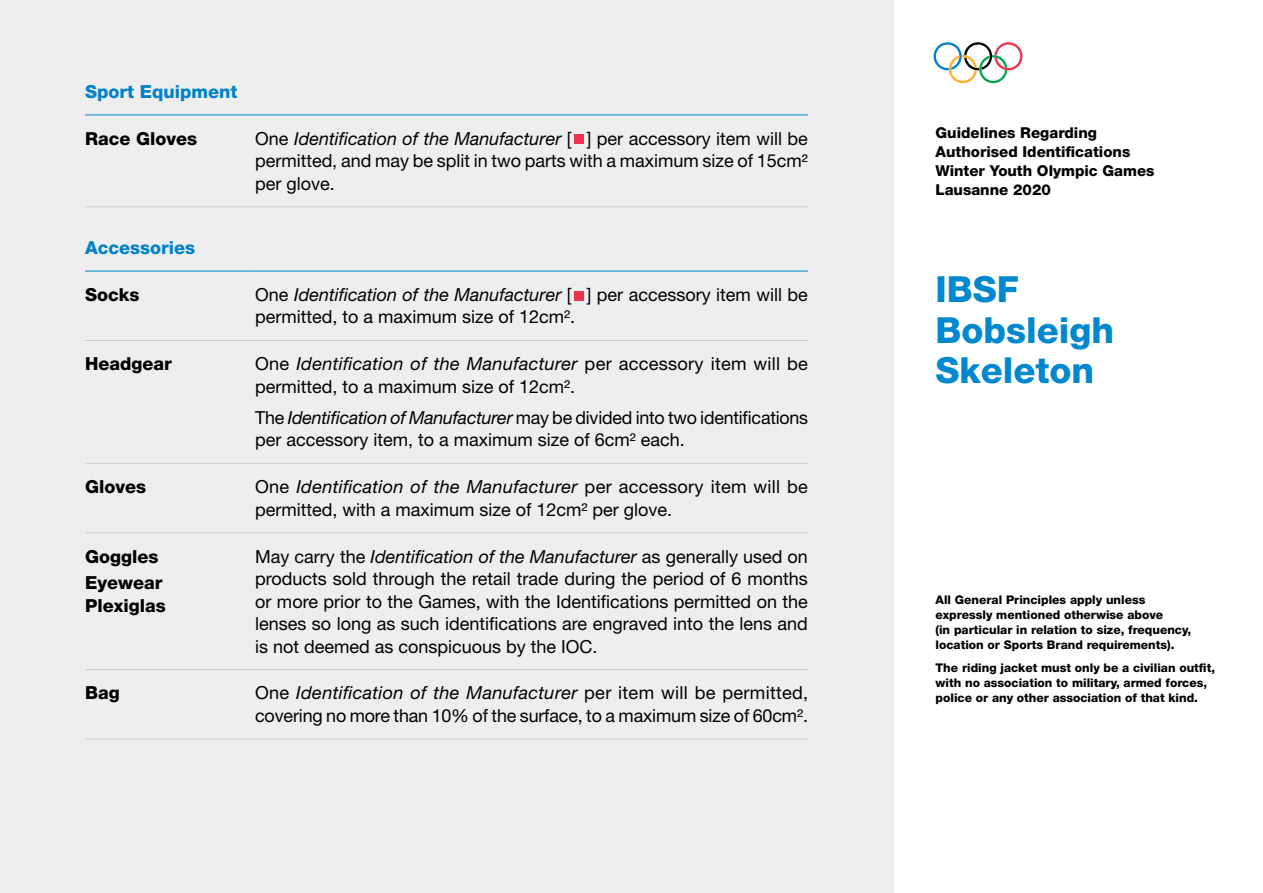
<style>
.page{position:relative;width:1263px;height:893px;background:#fff}
.page>*{position:absolute;margin:0;border:0;box-sizing:border-box;transform-origin:0 0}
.t1{font:800 36px/40.5px "Helvetica Neue LT Std";color:#0088ce}
.Table_Text{font:18px/22.5px "Helvetica Neue LT Std";color:#000}
.Table_Tile{font:800 18px/22.5px "Helvetica Neue LT Std";color:#000}
.Table_Head{font:800 18px "Helvetica Neue LT Std";color:#0081c8}
.t2{font:800 15px/18.8px "Helvetica Neue LT Std";color:#000}
.Note{font:800 12px/15px "Helvetica Neue LT Std";color:#000}
.s1{font-style:italic}
</style>
<div class="page">
<div style="left:0;top:0;width:893px;height:893px;background:#eee"></div>
<svg style="left:934px;top:42px;width:88px;height:41px"></svg>
<hr style="left:85px;top:206px;width:170px;height:1px;background:#ccc">
<hr style="left:255px;top:206px;width:553px;height:1px;background:#ccc">
<hr style="left:85px;top:114px;width:170px;height:1px;background:#0088ce">
<hr style="left:255px;top:114px;width:553px;height:1px;background:#0088ce">
<div style="left:574px;top:135px;width:10px;height:9px;background:#ee334e"></div>
<hr style="left:85px;top:271px;width:170px;height:1px;background:#0088ce">
<hr style="left:255px;top:271px;width:553px;height:1px;background:#0088ce">
<hr style="left:255px;top:340px;width:553px;height:1px;background:#ccc">
<hr style="left:255px;top:463px;width:553px;height:1px;background:#ccc">
<hr style="left:255px;top:532px;width:553px;height:1px;background:#ccc">
<hr style="left:255px;top:669px;width:553px;height:1px;background:#ccc">
<hr style="left:255px;top:738px;width:553px;height:1px;background:#ccc">
<hr style="left:85px;top:340px;width:170px;height:1px;background:#ccc">
<hr style="left:85px;top:463px;width:170px;height:1px;background:#ccc">
<hr style="left:85px;top:532px;width:170px;height:1px;background:#ccc">
<hr style="left:85px;top:669px;width:170px;height:1px;background:#ccc">
<hr style="left:85px;top:738px;width:170px;height:1px;background:#ccc">
<div style="left:574px;top:291px;width:10px;height:9px;background:#ee334e"></div>
<p class="Table_Head" style="left:85px;top:81px;width:154px">Sport Equipment</p>
<p class="Table_Tile" style="left:85px;top:127px;width:114px">Race Gloves</p>
<p class="Table_Text" style="left:255px;top:127px;width:554px;text-align:justify">One <span class="s1">Identification of the Manufacturer</span> [ ] per accessory item will be permitted, and may be split in two parts with a maximum size of 15cm2 per glove.</p>
<p class="Table_Head" style="left:85px;top:237px;width:112px">Accessories</p>
<p class="Table_Tile" style="left:85px;top:283px;width:56px">Socks</p>
<p class="Table_Text" style="left:255px;top:283px;width:554px">One <span class="s1">Identification of the Manufacturer</span> [ ] per accessory item will be permitted, to a maximum size of 12cm2.</p>
<p class="Table_Tile" style="left:85px;top:353px;width:88px">Headgear</p>
<p class="Table_Text" style="left:255px;top:352px;width:554px">One <span class="s1">Identification of the Manufacturer</span> per accessory item will be permitted, to a maximum size of 12cm2.</p>
<p class="Table_Text" style="left:255px;top:406px;width:554px">The <span class="s1">Identification of Manufacturer</span> may be divided into two identifications per accessory item, to a maximum size of 6cm2 each.</p>
<p class="Table_Tile" style="left:85px;top:475px;width:63px">Gloves</p>
<p class="Table_Text" style="left:255px;top:475px;width:554px">One <span class="s1">Identification of the Manufacturer</span> per accessory item will be permitted, with a maximum size of 12cm2 per glove.</p>
<p class="Table_Tile" style="left:85px;top:545px;width:75px">Goggles</p>
<p class="Table_Tile" style="left:85px;top:572px;width:82px">Eyewear<br>Plexiglas</p>
<p class="Table_Text" style="left:255px;top:545px;width:554px;text-align:justify">May carry the <span class="s1">Identification of the Manufacturer</span> as generally used on products sold through the retail trade during the period of 6 months or more prior to the Games, with the Identifications permitted on the lenses so long as such identifications are engraved into the lens and is not deemed as conspicuous by the IOC.</p>
<p class="Table_Tile" style="left:85px;top:682px;width:36px">Bag</p>
<p class="Table_Text" style="left:255px;top:682px;width:554px">One <span class="s1">Identification of the Manufacturer</span> per item will be permitted, covering no more than 10% of the surface, to a maximum size of 60cm2.</p>
<p class="t2" style="left:935px;top:124px;width:220px">Guidelines Regarding<br>Authorised Identifications<br>Winter Youth Olympic Games<br>Lausanne 2020</p>
<h1 class="t1" style="left:935px;top:269px;width:180px">IBSF<br>Bobsleigh<br>Skeleton</h1>
<p class="Note" style="left:935px;top:592px;width:257px">All General Principles apply unless expressly mentioned otherwise above<br>(in particular in relation to size, frequency, location or Sports Brand requirements).</p>
<p class="Note" style="left:935px;top:661px;width:281px">The riding jacket must only be a civilian outfit, with no association to military, armed forces, police or any other association of that kind.</p>
</div>
